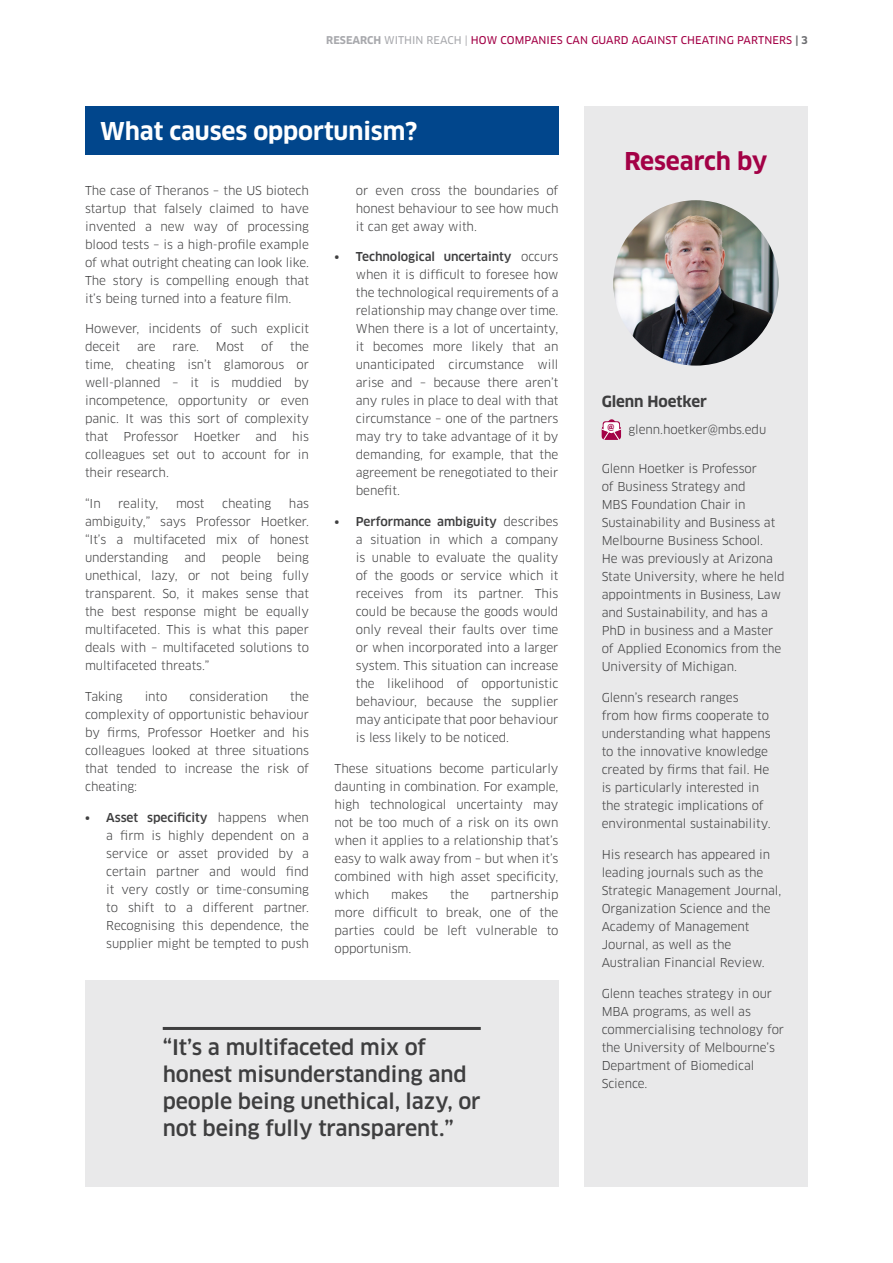
<style>
.page{position:relative;width:893px;height:1263px;background:#fff}
.page>*{position:absolute;margin:0;border:0;box-sizing:border-box;transform-origin:0 0}
.body_text{font:700 24px "Clan OT";letter-spacing:-.005em;color:#fff}
.body_text-2{font:700 24px "Clan OT";letter-spacing:-.005em;color:#a30146}
.pull_out_quote{font:500 21px/27px "Clan OT";letter-spacing:-.005em;color:#3e3e3f}
.body_text-3{font:700 15px "Clan OT";letter-spacing:-.005em;color:#3e3e3f}
.body_text-4{font:12px/18px "Clan OT";letter-spacing:-.005em;color:#3e3e3f;text-align:justify}
.t1{font:10.5px "Clan OT News";letter-spacing:.01em;color:#a30146}
.body_copy{font:700 7.65px "Clan OT";color:#a30146}
.s1{font-family:"Clan OT";font-weight:700;color:#a8a9ad}
.s2{color:#a8a9ad}
.s3{font-family:"Clan OT";font-weight:700;color:#6c6d70}
.s4{font-weight:500}
</style>
<div class="page">
<div style="left:584px;top:106px;width:224px;height:1080px;background:#e9e9ea"></div>
<svg style="left:601px;top:419px;width:20px;height:21px"></svg>
<div style="left:85px;top:106px;width:473px;height:49px;background:#01468c"></div>
<div style="left:85px;top:980px;width:473px;height:206px;background:#e9e9ea"></div>
<hr style="left:163px;top:1027px;width:318px;height:3px;background:#3e3e3f">
<img style="left:613px;top:200px;width:166px;height:166px;border-radius:83px">
<p class="t1" style="left:326px;top:33px;width:483px"><span class="s1">RESEARCH</span> <span class="s2">WITHIN REACH |</span> HOW COMPANIES CAN GUARD AGAINST CHEATING PARTNERS <span class="s3">| 3</span></p>
<p class="body_text" style="left:100px;top:117px;width:319px">What causes opportunism?</p>
<p class="body_text-4" style="left:85px;top:181px;width:225px">The case of Theranos – the US biotech startup that falsely claimed to have invented a new way of processing blood tests – is a high-profile example of what outright cheating can look like.<br>The story is compelling enough that it’s being turned into a feature film.</p>
<p class="body_text-4" style="left:85px;top:320px;width:225px">However, incidents of such explicit deceit</p>
<p class="body_text-4" style="left:85px;top:338px;width:225px;text-indent:205px">the time, cheating isn’t glamorous or well-planned – it is muddied by incompetence, opportunity or even panic. It was this sort of complexity that</p>
<p class="body_text-4" style="left:137px;top:338px;width:20px">are</p>
<p class="body_text-4" style="left:173px;top:338px;width:28px">rare.</p>
<p class="body_text-4" style="left:216px;top:338px;width:30px">Most</p>
<p class="body_text-4" style="left:261px;top:338px;width:13px">of</p>
<p class="body_text-4" style="left:85px;top:428px;width:225px;text-indent:207px">his colleagues set out to account for in their research.</p>
<p class="body_text-4" style="left:85px;top:495px;width:17px">“In</p>
<p class="body_text-4" style="left:118px;top:495px;width:42px">reality,</p>
<p class="body_text-4" style="left:176px;top:495px;width:30px">most</p>
<p class="body_text-4" style="left:222px;top:495px;width:51px">cheating</p>
<p class="body_text-4" style="left:124px;top:428px;width:57px">Professor</p>
<p class="body_text-4" style="left:194px;top:428px;width:48px">Hoetker</p>
<p class="body_text-4" style="left:255px;top:428px;width:23px">and</p>
<p class="body_text-4" style="left:85px;top:495px;width:225px;text-indent:204px">has ambiguity,” says Professor Hoetker. “It’s a multifaceted mix of honest understanding</p>
<p class="body_text-4" style="left:85px;top:549px;width:225px;text-indent:192px">being unethical, lazy, or not being fully transparent. So, it makes sense that the best response might be equally multifaceted. This is what this paper deals with – multifaceted solutions to multifaceted threats.”</p>
<p class="body_text-4" style="left:85px;top:687px;width:39px">Taking</p>
<p class="body_text-4" style="left:145px;top:687px;width:24px">into</p>
<p class="body_text-4" style="left:189px;top:687px;width:80px">consideration</p>
<p class="body_text-4" style="left:184px;top:549px;width:23px">and</p>
<p class="body_text-4" style="left:222px;top:549px;width:41px">people</p>
<p class="body_text-4" style="left:85px;top:687px;width:225px;text-indent:205px">the complexity of opportunistic behaviour by firms, Professor Hoetker and his colleagues looked at three situations that tended to increase the risk of cheating:</p>
<p class="body_text-4" style="left:106px;top:808px;width:204px;text-indent:-21px"><span class="s4">• Asset specificity</span> happens when a firm is highly dependent on a service or asset provided by a certain partner and would find it very costly or time-consuming to shift to a different partner.<br>Recognising this dependence, the supplier might be tempted to push</p>
<p class="body_text-4" style="left:356px;top:181px;width:204px">or even cross the boundaries of honest behaviour to see how much it can get away with.</p>
<p class="body_text-4" style="left:356px;top:248px;width:204px;text-indent:-21px"><span class="s4">• Technological uncertainty</span> occurs when it is difficult to foresee how the technological requirements of a relationship may change over time.<br>When there is a lot of uncertainty, it becomes more likely that an unanticipated circumstance will arise and – because there aren’t any rules in place to deal with that circumstance – one of the partners may try to take advantage of it by demanding, for example, that the agreement be renegotiated to their benefit.</p>
<p class="body_text-4" style="left:356px;top:513px;width:204px;text-indent:-21px"><span class="s4">• Performance ambiguity</span> describes a situation in which a company is unable to evaluate the quality of the goods or service which it receives from its partner. This could be because the goods would only reveal their faults over time or when incorporated into a larger system. This situation can increase the likelihood of opportunistic behaviour, because the supplier may anticipate that poor behaviour is less likely to be noticed.</p>
<p class="body_text-4" style="left:334px;top:759px;width:225px">These situations become particularly daunting in combination. For example, high technological uncertainty may not be too much of a risk on its own when it applies to a relationship that’s easy to walk away from – but when it’s combined with high asset specificity, which</p>
<p class="body_text-4" style="left:334px;top:885px;width:225px;text-indent:156px">partnership more difficult to break, one of the parties could be left vulnerable to opportunism.</p>
<p class="body_text-4" style="left:391px;top:885px;width:38px">makes</p>
<p class="body_text-4" style="left:450px;top:885px;width:20px">the</p>
<p class="pull_out_quote" style="left:163px;top:1034px;width:320px">“It’s a multifaceted mix of honest misunderstanding and people being unethical, lazy, or not being fully transparent.”</p>
<p class="body_text-2" style="left:624px;top:147px;width:145px">Research by</p>
<p class="body_text-3" style="left:602px;top:393px;width:107px">Glenn Hoetker</p>
<p class="body_copy" style="left:608px;top:423px;width:8px">@</p>
<p class="body_text-4" style="left:629px;top:420px;width:139px">glenn.hoetker@mbs.edu</p>
<p class="body_text-4" style="left:602px;top:460px;width:185px;text-align:left">Glenn Hoetker is Professor<br>of Business Strategy and<br>MBS Foundation Chair in<br>Sustainability and Business at<br>Melbourne Business School.<br>He was previously at Arizona<br>State University, where he held appointments in Business, Law and Sustainability, and has a<br>PhD in business and a Master of Applied Economics from the<br>University of Michigan.</p>
<p class="body_text-4" style="left:602px;top:689px;width:170px;text-align:left">Glenn’s research ranges<br>from how firms cooperate to understanding what happens to the innovative knowledge created by firms that fail. He is particularly interested in the strategic implications of environmental sustainability.</p>
<p class="body_text-4" style="left:602px;top:845px;width:181px;text-align:left">His research has appeared in leading journals such as the<br>Strategic Management Journal,<br>Organization Science and the<br>Academy of Management<br>Journal, as well as the<br>Australian Financial Review.</p>
<p class="body_text-4" style="left:602px;top:984px;width:184px;text-align:left">Glenn teaches strategy in our<br>MBA programs, as well as commercialising technology for the University of Melbourne’s<br>Department of Biomedical<br>Science.</p>
</div>
